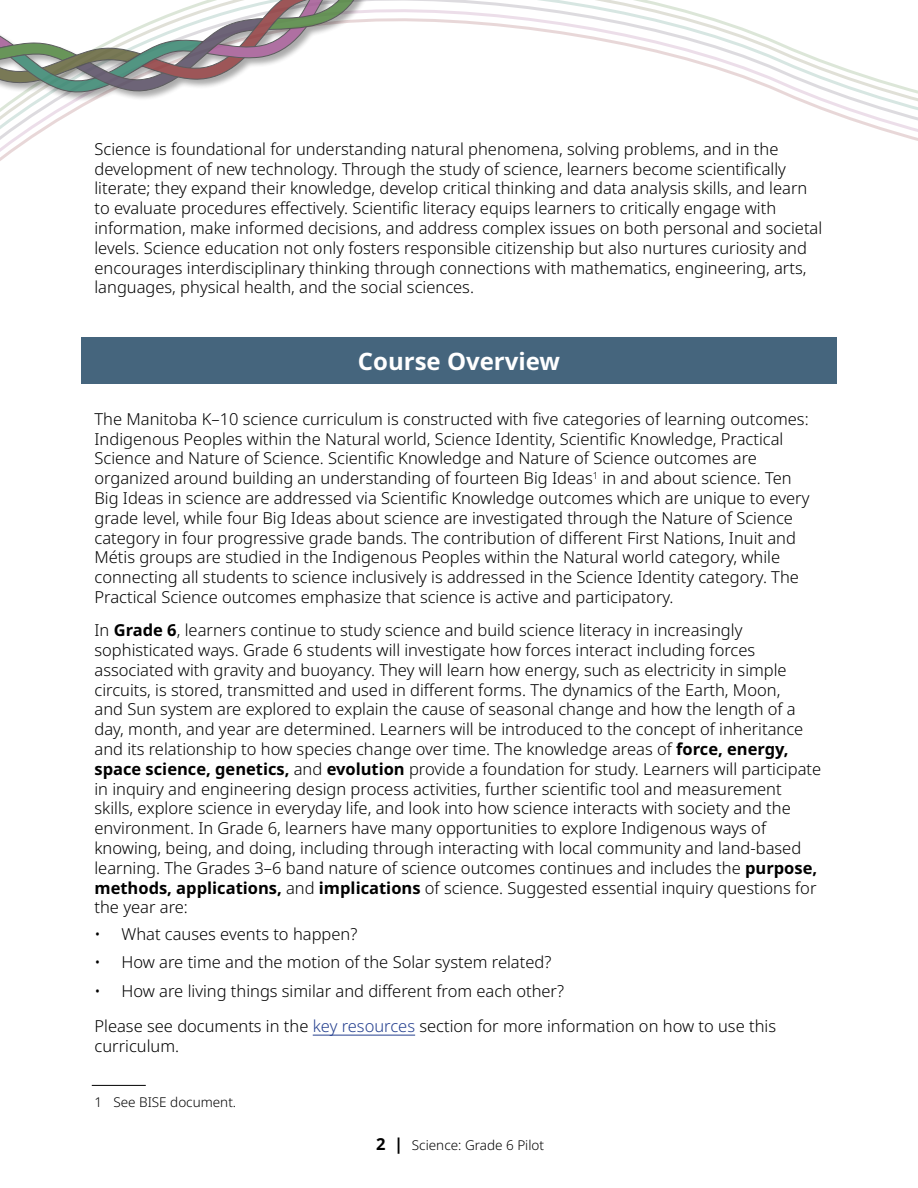
<style>
.page{position:relative;width:918px;height:1188px;background:#fff}
.page>*{position:absolute;margin:0;border:0;box-sizing:border-box;transform-origin:0 0}
.H2_White{font:700 24px "Noto Sans";color:#fff}
.Paragraph{font:300 16.5px/19.8px "Noto Sans";color:#000}
.Footnote{font:300 13.5px "Noto Sans";color:#000}
.s1{font-weight:700}
.s2{color:#25408f}
.s3{font-weight:700;font-size:16.5px}
</style>
<div class="page">
<svg style="left:0;top:0;width:918px;height:161px"></svg>
<div style="left:0;top:0;width:515px;height:102px;background:#000;opacity:.4"></div>
<svg style="left:0;top:0;width:407px;height:96px"></svg>
<div style="left:81px;top:337px;width:756px;height:47px;background:#45657d"></div>
<hr style="left:313px;top:1035px;width:102px;height:1px;background:#25408f">
<hr style="left:92px;top:1085px;width:54px;height:1px;background:#000">
<p class="Paragraph" style="left:94px;top:139px;width:729px">Science is foundational for understanding natural phenomena, solving problems, and in the development of new technology. Through the study of science, learners become scientifically literate; they expand their knowledge, develop critical thinking and data analysis skills, and learn to evaluate procedures effectively. Scientific literacy equips learners to critically engage with information, make informed decisions, and address complex issues on both personal and societal levels. Science education not only fosters responsible citizenship but also nurtures curiosity and encourages interdisciplinary thinking through connections with mathematics, engineering, arts, languages, physical health, and the social sciences.</p>
<h2 class="H2_White" style="left:358px;top:344px;width:204px">Course Overview</h2>
<p class="Paragraph" style="left:94px;top:409px;width:716px">The Manitoba K–10 science curriculum is constructed with five categories of learning outcomes:<br>Indigenous Peoples within the Natural world, Science Identity, Scientific Knowledge, Practical Science and Nature of Science. Scientific Knowledge and Nature of Science outcomes are organized around building an understanding of fourteen Big Ideas<sup>1</sup> in and about science. Ten Big Ideas in science are addressed via Scientific Knowledge outcomes which are unique to every grade level, while four Big Ideas about science are investigated through the Nature of Science category in four progressive grade bands. The contribution of different First Nations, Inuit and Métis groups are studied in the Indigenous Peoples within the Natural world category, while connecting all students to science inclusively is addressed in the Science Identity category. The Practical Science outcomes emphasize that science is active and participatory.</p>
<p class="Paragraph" style="left:94px;top:621px;width:728px">In <span class="s1">Grade 6</span>, learners continue to study science and build science literacy in increasingly sophisticated ways. Grade 6 students will investigate how forces interact including forces associated with gravity and buoyancy. They will learn how energy, such as electricity in simple circuits, is stored, transmitted and used in different forms. The dynamics of the Earth, Moon,<br>and Sun system are explored to explain the cause of seasonal change and how the length of a day, month, and year are determined. Learners will be introduced to the concept of inheritance and its relationship to how species change over time. The knowledge areas of <span class="s1">force, energy, space science, genetics,</span> and <span class="s1">evolution</span> provide a foundation for study. Learners will participate in inquiry and engineering design process activities, further scientific tool and measurement skills, explore science in everyday life, and look into how science interacts with society and the environment. In Grade 6, learners have many opportunities to explore Indigenous ways of knowing, being, and doing, including through interacting with local community and land-based learning. The Grades 3–6 band nature of science outcomes continues and includes the <span class="s1">purpose, methods, applications,</span> and <span class="s1">implications</span> of science. Suggested essential inquiry questions for the year are:</p>
<p class="Paragraph" style="left:94px;top:924px;width:264px">• What causes events to happen?</p>
<p class="Paragraph" style="left:94px;top:953px;width:458px">• How are time and the motion of the Solar system related?</p>
<p class="Paragraph" style="left:94px;top:981px;width:471px">• How are living things similar and different from each other?</p>
<p class="Paragraph" style="left:94px;top:1017px;width:683px">Please see documents in the <span class="s2">key resources</span> section for more information on how to use this curriculum.</p>
<p class="Footnote" style="left:94px;top:1093px;width:143px">1 See BISE document.</p>
<p class="Footnote" style="left:376px;top:1135px;width:169px"><span class="s3">2 |</span> Science: Grade 6 Pilot</p>
</div>
